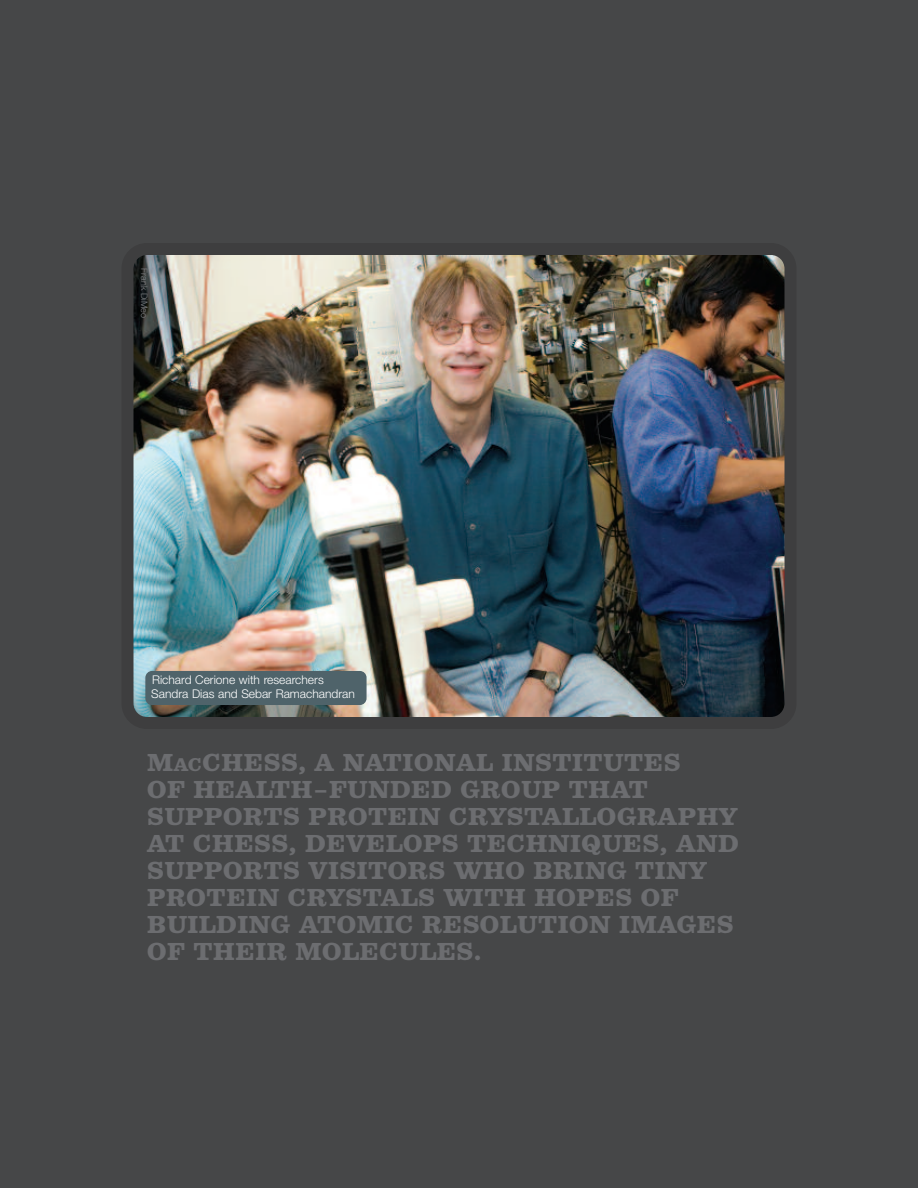
<style>
.page{position:relative;width:918px;height:1188px;background:#464748}
.page>*{position:absolute;margin:0;border:0;box-sizing:border-box;transform-origin:0 0}
.t1{font:700 22.5px/27px "Belizio";color:#6c6d70}
.t2{font:300 12px/14px "Helvetica Neue";color:#fff}
.t3{font:300 9px "Helvetica Neue";color:#808285}
.s1{font-size:16.8px}
</style>
<div class="page">
<img style="left:133px;top:255px;width:652px;height:462px">
<div style="left:145px;top:671px;width:222px;height:34px;background:#4f636a;border-radius:7px"></div>
<p class="t3" style="left:148px;top:268px;width:51px;rotate:90deg">Frank DiMeo</p>
<p class="t2" style="left:151px;top:674px;width:205px">Richard Cerione with researchers<br>Sandra Dias and Sebar Ramachandran</p>
<p class="t1" style="left:147px;top:749px;width:594px">M<span class="s1">AC</span>CHESS, A NATIONAL INSTITUTES<br>OF HEALTH–FUNDED GROUP THAT<br>SUPPORTS PROTEIN CRYSTALLOGRAPHY<br>AT CHESS, DEVELOPS TECHNIQUES, AND<br>SUPPORTS VISITORS WHO BRING TINY<br>PROTEIN CRYSTALS WITH HOPES OF<br>BUILDING ATOMIC RESOLUTION IMAGES<br>OF THEIR MOLECULES.</p>
</div>
